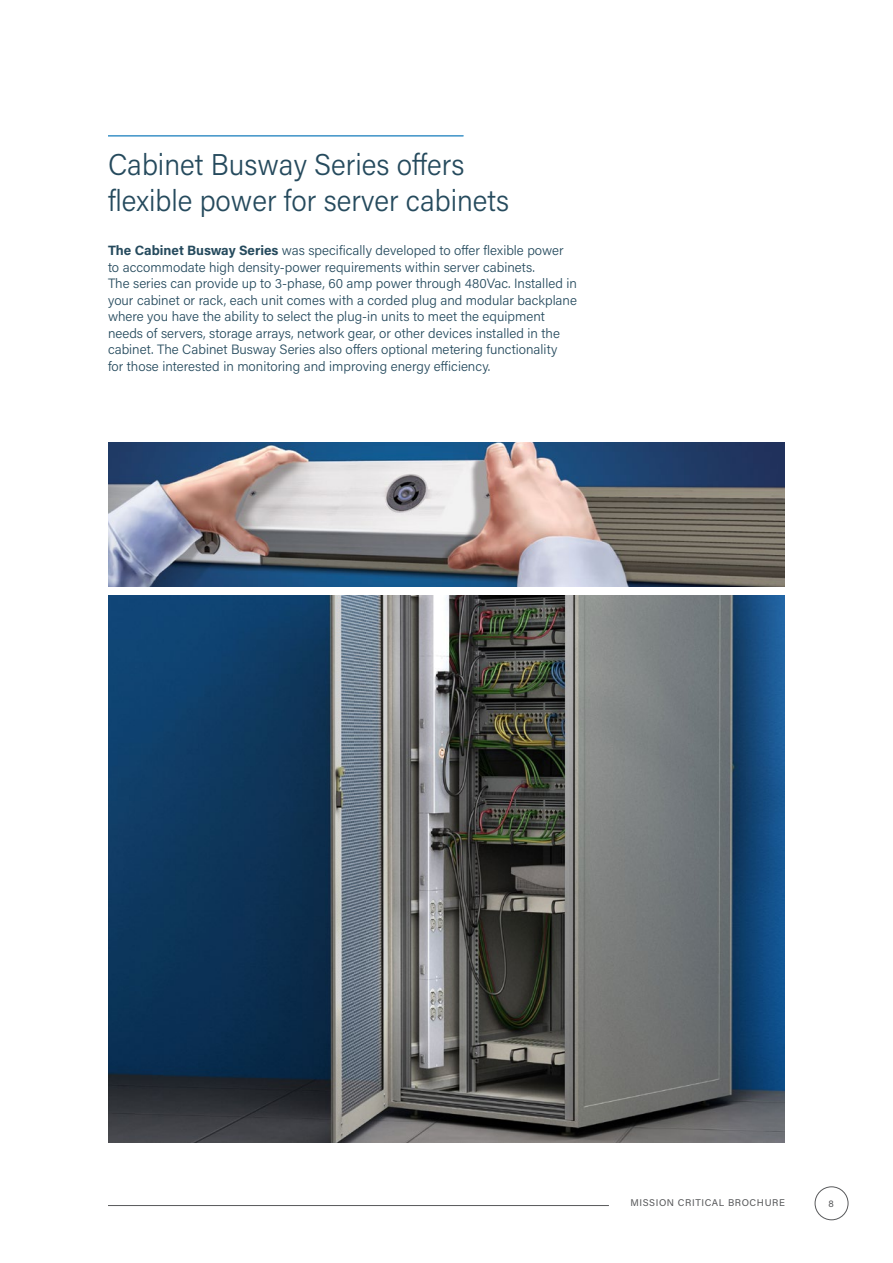
<style>
.page{position:relative;width:893px;height:1263px;background:#fff}
.page>*{position:absolute;margin:0;border:0;box-sizing:border-box;transform-origin:0 0}
.t1{font:300 30px/36px "Acumin Pro";color:#254a5d;scale:.95 1}
.t2{font:300 13.5px/16.5px "Acumin Pro";color:#254a5d}
.t3{font:9.75px "Acumin Pro";letter-spacing:.06em;color:#58595b}
.s1{font-weight:700}
</style>
<div class="page">
<hr style="left:108px;top:1205px;width:501px;height:1px;background:#58595b">
<div style="left:815px;top:1186px;width:33px;height:34px;border:1px solid #58595b;border-radius:50%"></div>
<img style="left:108px;top:595px;width:677px;height:548px">
<img style="left:108px;top:442px;width:677px;height:145px">
<hr style="left:108px;top:135px;width:355px;height:1px;background:#4698ca">
<hr style="left:108px;top:136px;width:355px;height:1px;background:#4698ca">
<h1 class="t1" style="left:108px;top:146px;width:424px">Cabinet Busway Series offers flexible power for server cabinets</h1>
<p class="t2" style="left:108px;top:242px;width:470px"><span class="s1">The Cabinet Busway Series</span> was specifically developed to offer flexible power to accommodate high density-power requirements within server cabinets.<br>The series can provide up to 3-phase, 60 amp power through 480Vac. Installed in your cabinet or rack, each unit comes with a corded plug and modular backplane where you have the ability to select the plug-in units to meet the equipment needs of servers, storage arrays, network gear, or other devices installed in the cabinet. The Cabinet Busway Series also offers optional metering functionality<br>for those interested in monitoring and improving energy efficiency.</p>
<p class="t3" style="left:630px;top:1195px;width:156px">MISSION CRITICAL BROCHURE</p>
<p class="t3" style="left:828px;top:1197px;width:7px">8</p>
</div>
